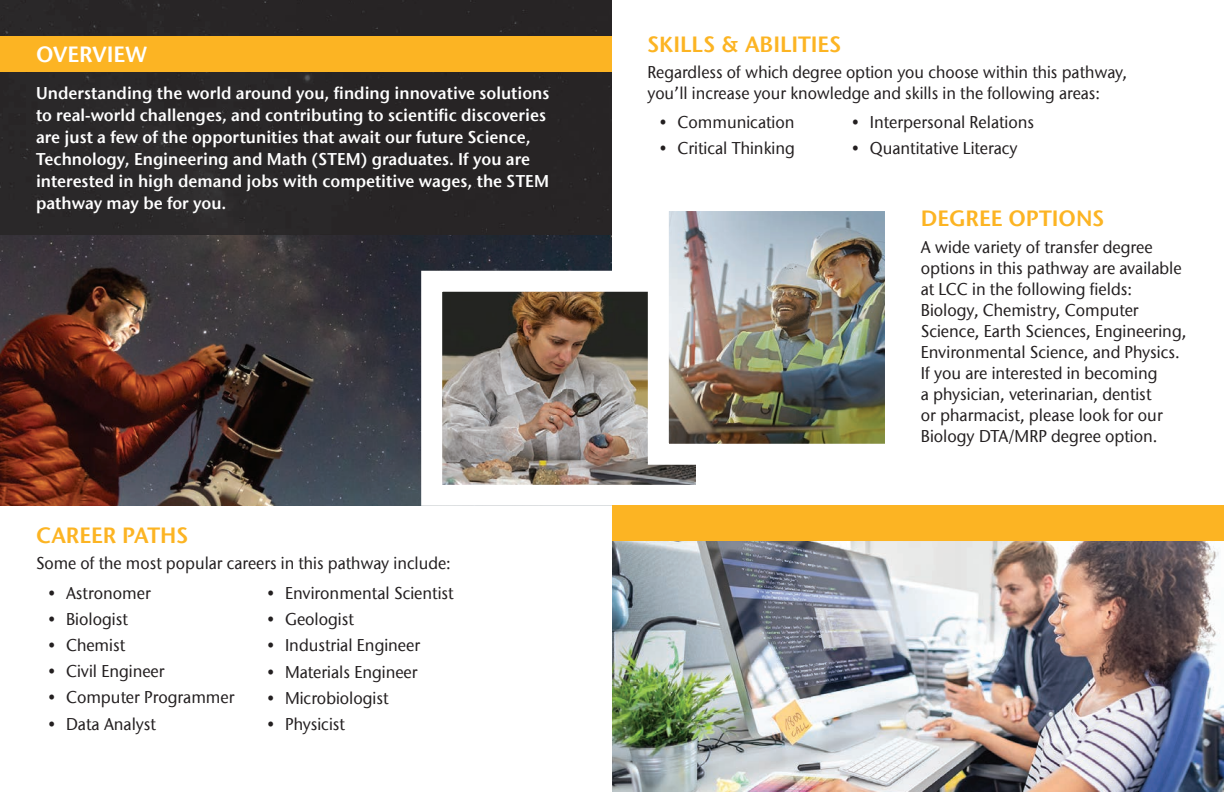
<style>
.page{position:relative;width:1224px;height:792px;background:#fff}
.page>*{position:absolute;margin:0;border:0;box-sizing:border-box;transform-origin:0 0}
.bold_titles{font:22px "ITC Stone Sans Com Semi";color:#fcb423}
.bold_titles-2{font:22px "ITC Stone Sans Com Semi";color:#fff}
.body_copy{font:500 17px/21px "ITC Stone Sans Com";color:#231f20;scale:.95 1}
.body_copy-2{font:17px/22px "ITC Stone Sans Com Semi";color:#fff;scale:.96 1}
.body_copy-3{font:500 17px/20.4px "ITC Stone Sans Com";color:#231f20;scale:.94 1}
</style>
<div class="page">
<img style="left:0;top:235px;width:612px;height:270px">
<div style="left:0;top:0;width:612px;height:235px;background:#282526"></div>
<div style="left:0;top:36px;width:612px;height:36px;background:#fcb423"></div>
<img style="left:411px;top:260px;width:285px;height:246px">
<img style="left:637px;top:211px;width:248px;height:264px">
<img style="left:612px;top:541px;width:612px;height:251px">
<div style="left:612px;top:505px;width:612px;height:36px;background:#fcb423"></div>
<p class="bold_titles-2" style="left:36px;top:41px;width:112px">OVERVIEW</p>
<p class="body_copy-2" style="left:36px;top:82px;width:537px">Understanding the world around you, finding innovative solutions to real-world challenges, and contributing to scientific discoveries are just a few of the opportunities that await our future Science, Technology, Engineering and Math (STEM) graduates. If you are interested in high demand jobs with competitive wages, the STEM pathway may be for you.</p>
<p class="bold_titles" style="left:36px;top:522px;width:154px">CAREER PATHS</p>
<p class="body_copy-3" style="left:36px;top:553px;width:443px">Some of the most popular careers in this pathway include:</p>
<p class="body_copy" style="left:48px;top:582px;width:110px">• Astronomer</p>
<p class="body_copy" style="left:48px;top:609px;width:86px">• Biologist</p>
<p class="body_copy" style="left:48px;top:635px;width:83px">• Chemist</p>
<p class="body_copy" style="left:48px;top:661px;width:124px">• Civil Engineer</p>
<p class="body_copy" style="left:48px;top:687px;width:198px">• Computer Programmer</p>
<p class="body_copy" style="left:48px;top:713px;width:115px">• Data Analyst</p>
<p class="body_copy" style="left:267px;top:583px;width:198px">• Environmental Scientist</p>
<p class="body_copy" style="left:267px;top:609px;width:93px">• Geologist</p>
<p class="body_copy" style="left:267px;top:635px;width:163px">• Industrial Engineer</p>
<p class="body_copy" style="left:267px;top:661px;width:160px">• Materials Engineer</p>
<p class="body_copy" style="left:267px;top:687px;width:130px">• Microbiologist</p>
<p class="body_copy" style="left:267px;top:713px;width:84px">• Physicist</p>
<p class="bold_titles" style="left:647px;top:31px;width:195px">SKILLS &amp; ABILITIES</p>
<p class="body_copy-3" style="left:647px;top:62px;width:512px">Regardless of which degree option you choose within this pathway, you’ll increase your knowledge and skills in the following areas:</p>
<p class="body_copy" style="left:659px;top:112px;width:144px">• Communication</p>
<p class="body_copy" style="left:659px;top:138px;width:144px">• Critical Thinking</p>
<p class="body_copy" style="left:852px;top:112px;width:194px">• Interpersonal Relations</p>
<p class="body_copy" style="left:852px;top:138px;width:176px">• Quantitative Literacy</p>
<p class="bold_titles" style="left:921px;top:205px;width:185px">DEGREE OPTIONS</p>
<p class="body_copy" style="left:921px;top:236px;width:281px">A wide variety of transfer degree options in this pathway are available at LCC in the following fields:<br>Biology, Chemistry, Computer Science, Earth Sciences, Engineering, Environmental Science, and Physics.<br>If you are interested in becoming<br>a physician, veterinarian, dentist<br>or pharmacist, please look for our Biology DTA/MRP degree option.</p>
</div>
